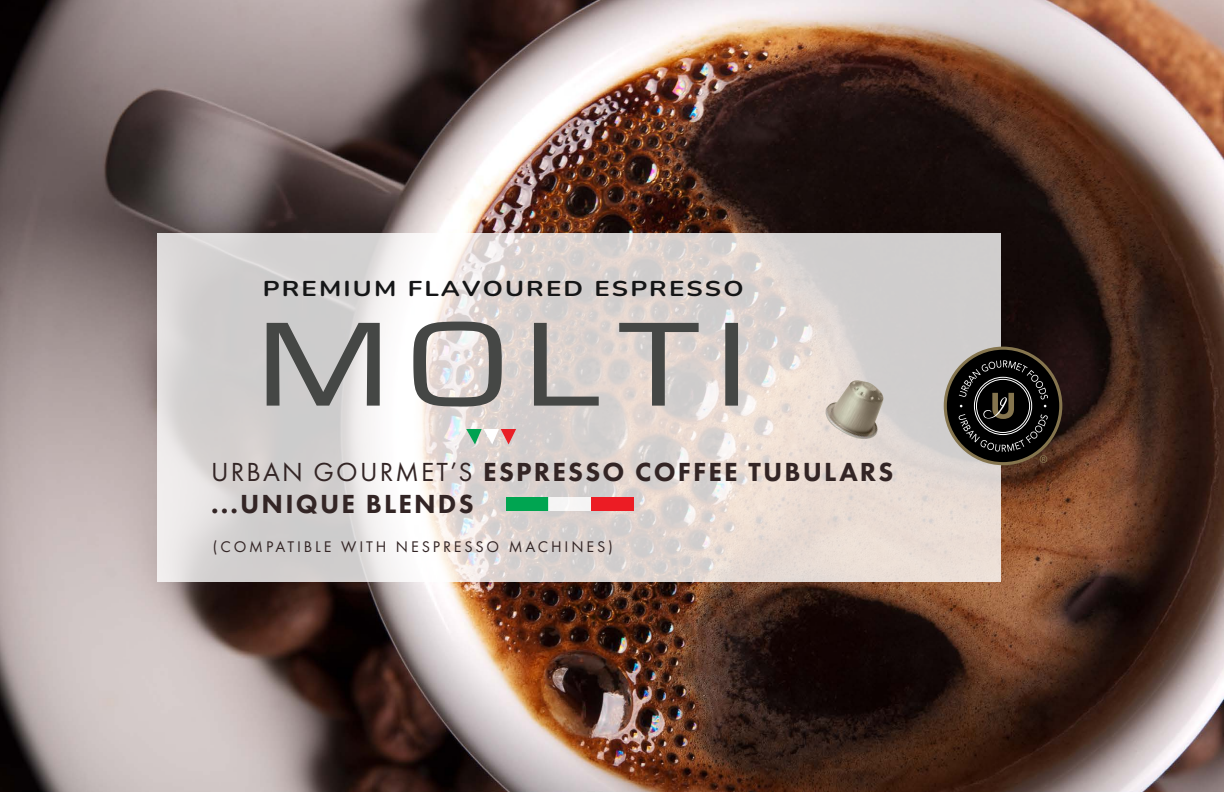
<style>
.page{position:relative;width:1224px;height:792px;background:#fff}
.page>*{position:absolute;margin:0;border:0;box-sizing:border-box;transform-origin:0 0}
.t1{font:117.2px "Eurostile BQ";letter-spacing:.1em;color:#454745;scale:1.25 1}
.t2{font:800 27.1px/32px "Futura PT";letter-spacing:.08em;color:#332525}
.t3{font:700 21.4px "Nunito";letter-spacing:.085em;color:#151617;scale:1.2 1}
.t4{font:16px "Futura PT";letter-spacing:.18em;color:#332525}
.s1{font-weight:400}
</style>
<div class="page">
<img style="left:0;top:0;width:1224px;height:792px">
<svg style="left:157px;top:233px;width:844px;height:348px;background:#ded8d5"></svg>
<img style="left:825px;top:380px;width:59px;height:59px">
<svg style="left:944px;top:347px;width:118px;height:118px"></svg>
<div style="left:947px;top:350px;width:112px;height:112px;background:#000;border-radius:50%"></div>
<svg style="left:959px;top:360px;width:89px;height:103px"></svg>
<svg style="left:466px;top:429px;width:50px;height:15px"></svg>
<div style="left:506px;top:497px;width:43px;height:14px;background:#00a551"></div>
<div style="left:549px;top:497px;width:42px;height:14px;background:#f5f5f5"></div>
<div style="left:591px;top:497px;width:42px;height:14px;background:#ec1c24"></div>
<p class="t3" style="left:263px;top:273px;width:402px">PREMIUM FLAVOURED ESPRESSO</p>
<h1 class="t1" style="left:257px;top:300px;width:395px">MOLTI</h1>
<p class="t2" style="left:211px;top:455px;width:684px"><span class="s1">URBAN GOURMET’S</span> ESPRESSO COFFEE TUBULARS ...UNIQUE BLENDS</p>
<p class="t4" style="left:213px;top:538px;width:402px">(COMPATIBLE WITH NESPRESSO MACHINES)</p>
</div>
